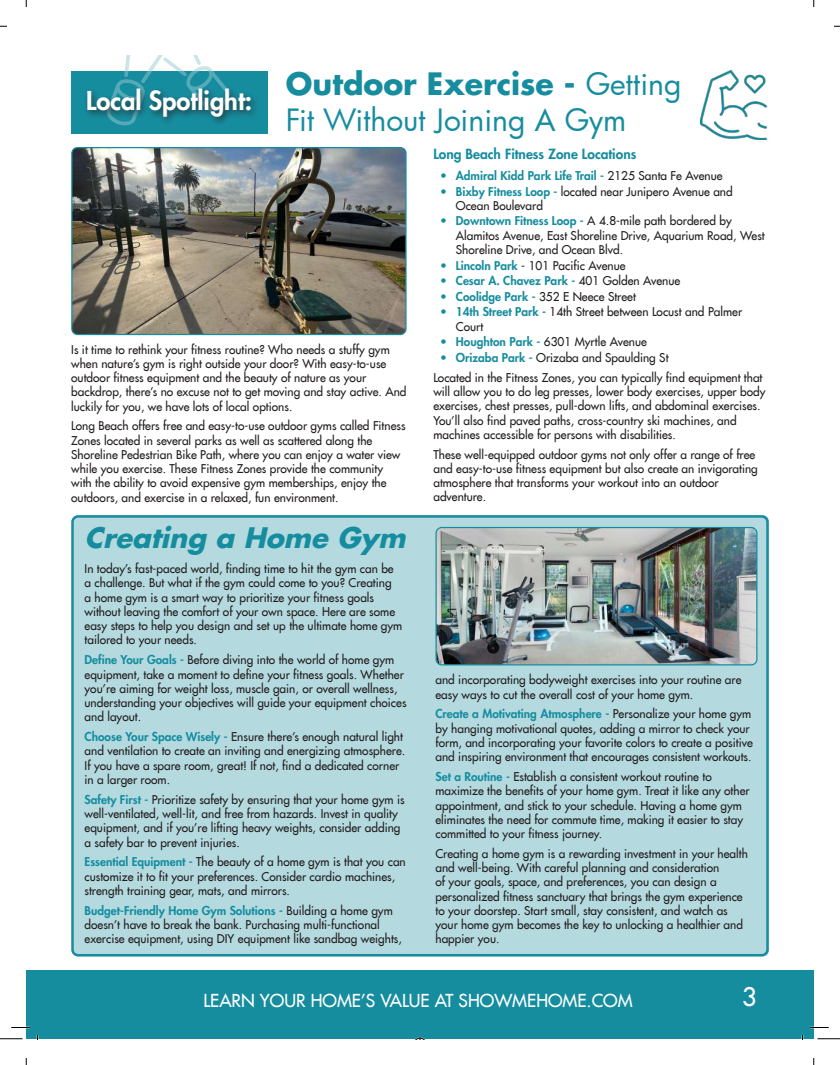
<style>
.page{position:relative;width:840px;height:1065px;background:#fff}
.page>*{position:absolute;margin:0;border:0;box-sizing:border-box;transform-origin:0 0}
.t1{font:700 30px "Futura LT";color:#168d9f}
.t2{font:30px "Futura";color:#168d9f}
.t3{font:italic 700 27.5px "Futura LT";color:#168d9f}
.t4{font:800 25.38px "Futura LT";color:#fff}
.t5{font:25px "Futura LT";color:#fff}
.t6{font:17.5px "Futura LT";color:#fff}
.t7{font:800 13.75px "Futura";color:#168d9f}
.t8{font:11.88px/14.2px "Futura LT";color:#231f20}
.t9{font:800 11.88px "Futura";color:#168d9f}
.s1{font-family:"Futura";font-weight:400}
.s2{font-family:"Futura";font-weight:800;color:#168d9f}
.s3{font-family:"Futura LT";font-weight:400;color:#231f20}
.s4{font-family:"Futura LT";font-weight:400}
.s5{color:#168d9f}
</style>
<div class="page">
<img style="left:73px;top:149px;width:332px;height:184px">
<div style="left:71px;top:147px;width:336px;height:188px;border:1px solid #168d9f;border-radius:6px"></div>
<div style="left:73px;top:515px;width:696px;height:441px;background:#b4dae0;border-radius:6px"></div>
<div style="left:26px;top:970px;width:788px;height:69px;background:#168d9f"></div>
<div style="left:71px;top:515px;width:698px;height:441px;border:2px solid #168d9f;border-radius:6px"></div>
<img style="left:437px;top:529px;width:319px;height:134px">
<div style="left:435px;top:527px;width:323px;height:138px;border:1px solid #168d9f;border-radius:6px"></div>
<div style="left:71px;top:71px;width:196px;height:63px;background:#168d9f"></div>
<svg style="left:116px;top:55px;width:109px;height:31px"></svg>
<div style="left:84px;top:86px;width:176px;height:40px;background:#231f20;opacity:.75"></div>
<img style="left:700px;top:71px;width:68px;height:68px">
<svg style="left:11px;top:1027px;width:19px;height:1px"></svg>
<svg style="left:810px;top:1027px;width:19px;height:1px"></svg>
<svg style="left:0;top:0;width:27px;height:27px"></svg>
<svg style="left:0;top:1039px;width:27px;height:26px"></svg>
<svg style="left:814px;top:0;width:26px;height:27px"></svg>
<svg style="left:814px;top:1039px;width:26px;height:26px"></svg>
<svg style="left:415px;top:1037px;width:10px;height:3px"></svg>
<div style="left:7px;top:7px;width:827px;height:47px;background:#fff"></div>
<div style="left:7px;top:1040px;width:827px;height:18px;background:#fff"></div>
<h3 class="t4" style="left:86px;top:84px;width:168px">Local Spotlight:</h3>
<h1 class="t1" style="left:286px;top:63px;width:397px">Outdoor Exercise - <span class="s1">Getting</span></h1>
<h1 class="t2" style="left:286px;top:99px;width:342px">Fit Without Joining A Gym</h1>
<p class="t8" style="left:71px;top:342px;width:337px">Is it time to rethink your fitness routine? Who needs a stuffy gym when nature’s gym is right outside your door? With easy-to-use outdoor fitness equipment and the beauty of nature as your backdrop, there’s no excuse not to get moving and stay active. And luckily for you, we have lots of local options.</p>
<p class="t8" style="left:71px;top:419px;width:336px">Long Beach offers free and easy-to-use outdoor gyms called Fitness Zones located in several parks as well as scattered along the Shoreline Pedestrian Bike Path, where you can enjoy a water view while you exercise. These Fitness Zones provide the community with the ability to avoid expensive gym memberships, enjoy the outdoors, and exercise in a relaxed, fun environment.</p>
<h2 class="t3" style="left:85px;top:519px;width:330px">Creating a Home Gym</h2>
<p class="t8" style="left:85px;top:562px;width:319px">In today’s fast-paced world, finding time to hit the gym can be a challenge. But what if the gym could come to you? Creating<br>a home gym is a smart way to prioritize your fitness goals without leaving the comfort of your own space. Here are some easy steps to help you design and set up the ultimate home gym tailored to your needs.</p>
<p class="t8" style="left:85px;top:653px;width:324px"><span class="s2">Define Your Goals -</span> Before diving into the world of home gym equipment, take a moment to define your fitness goals. Whether you’re aiming for weight loss, muscle gain, or overall wellness, understanding your objectives will guide your equipment choices and layout.</p>
<p class="t8" style="left:85px;top:730px;width:322px"><span class="s2">Choose Your Space Wisely -</span> Ensure there’s enough natural light and ventilation to create an inviting and energizing atmosphere.<br>If you have a spare room, great! If not, find a dedicated corner in a larger room.</p>
<p class="t8" style="left:85px;top:792px;width:322px"><span class="s2">Safety First -</span> Prioritize safety by ensuring that your home gym is well-ventilated, well-lit, and free from hazards. Invest in quality equipment, and if you’re lifting heavy weights, consider adding a safety bar to prevent injuries.</p>
<p class="t8" style="left:85px;top:855px;width:323px"><span class="s2">Essential Equipment -</span> The beauty of a home gym is that you can customize it to fit your preferences. Consider cardio machines, strength training gear, mats, and mirrors.</p>
<p class="t9" style="left:85px;top:903px;width:310px">Budget-Friendly Home Gym Solutions - <span class="s3">Building a home gym</span></p>
<p class="t8" style="left:85px;top:917px;width:319px">doesn’t have to break the bank. Purchasing multi-functional exercise equipment, using DIY equipment like sandbag weights,</p>
<p class="t7" style="left:433px;top:145px;width:205px">Long Beach Fitness Zone Locations</p>
<p class="t9" style="left:440px;top:168px;width:284px"><span class="s4">•</span> Admiral Kidd Park Life Trail - <span class="s3">2125 Santa Fe Avenue</span></p>
<p class="t8" style="left:456px;top:184px;width:278px;text-indent:-16px"><span class="s5">•</span> <span class="s2">Bixby Fitness Loop -</span> located near Junipero Avenue and<br>Ocean Boulevard</p>
<p class="t8" style="left:456px;top:214px;width:310px;text-indent:-16px"><span class="s5">•</span> <span class="s2">Downtown Fitness Loop -</span> A 4.8-mile path bordered by<br>Alamitos Avenue, East Shoreline Drive, Aquarium Road, West<br>Shoreline Drive, and Ocean Blvd.</p>
<p class="t8" style="left:440px;top:258px;width:187px"><span class="s5">•</span> <span class="s2">Lincoln Park</span> - 101 Pacific Avenue</p>
<p class="t9" style="left:440px;top:273px;width:242px"><span class="s4">•</span> Cesar A. Chavez Park - <span class="s3">401 Golden Avenue</span></p>
<p class="t8" style="left:440px;top:289px;width:197px"><span class="s5">•</span> <span class="s2">Coolidge Park -</span> 352 E Neece Street</p>
<p class="t8" style="left:456px;top:305px;width:288px;text-indent:-16px"><span class="s5">•</span> <span class="s2">14th Street Park -</span> 14th Street between Locust and Palmer<br>Court</p>
<p class="t8" style="left:440px;top:335px;width:208px"><span class="s5">•</span> <span class="s2">Houghton Park -</span> 6301 Myrtle Avenue</p>
<p class="t8" style="left:433px;top:348px;width:331px;line-height:19.9px;text-indent:7px"><span class="s5">•</span> <span class="s2">Orizaba Park -</span> Orizaba and Spaulding St<br>Located in the Fitness Zones, you can typically find equipment that</p>
<p class="t8" style="left:433px;top:384px;width:334px">will allow you to do leg presses, lower body exercises, upper body exercises, chest presses, pull-down lifts, and abdominal exercises.<br>You’ll also find paved paths, cross-country ski machines, and machines accessible for persons with disabilities.</p>
<p class="t8" style="left:433px;top:447px;width:326px">These well-equipped outdoor gyms not only offer a range of free and easy-to-use fitness equipment but also create an invigorating atmosphere that transforms your workout into an outdoor adventure.</p>
<p class="t8" style="left:435px;top:673px;width:308px">and incorporating bodyweight exercises into your routine are easy ways to cut the overall cost of your home gym.</p>
<p class="t9" style="left:435px;top:707px;width:317px">Create a Motivating Atmosphere - <span class="s3">Personalize your home gym</span></p>
<p class="t8" style="left:435px;top:721px;width:319px">by hanging motivational quotes, adding a mirror to check your form, and incorporating your favorite colors to create a positive and inspiring environment that encourages consistent workouts.</p>
<p class="t8" style="left:435px;top:769px;width:316px"><span class="s2">Set a Routine -</span> Establish a consistent workout routine to maximize the benefits of your home gym. Treat it like any other appointment, and stick to your schedule. Having a home gym eliminates the need for commute time, making it easier to stay committed to your fitness journey.</p>
<p class="t8" style="left:435px;top:846px;width:314px">Creating a home gym is a rewarding investment in your health and well-being. With careful planning and consideration<br>of your goals, space, and preferences, you can design a personalized fitness sanctuary that brings the gym experience to your doorstep. Start small, stay consistent, and watch as your home gym becomes the key to unlocking a healthier and happier you.</p>
<h3 class="t6" style="left:203px;top:989px;width:431px">LEARN YOUR HOME’S VALUE AT SHOWMEHOME.COM</h3>
<h3 class="t5" style="left:742px;top:980px;width:16px">3</h3>
</div>
